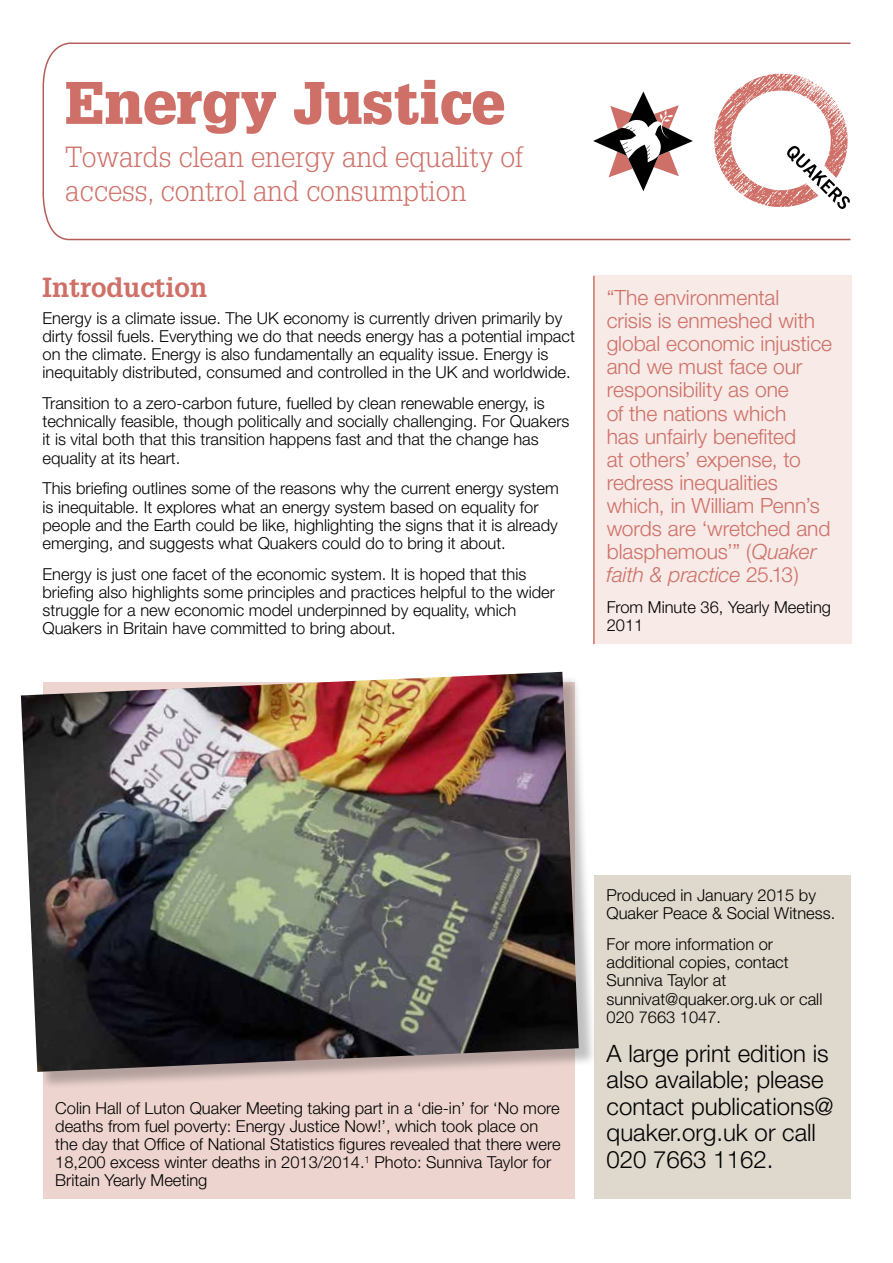
<style>
.page{position:relative;width:893px;height:1263px;background:#fff}
.page>*{position:absolute;margin:0;border:0;box-sizing:border-box;transform-origin:0 0}
.t1{font:900 58.5px "Glypha LT Std";color:#ce7067}
.t2{font:300 28.5px/34.2px "Glypha LT Std";color:#ce7067}
.t3{font:700 27px "Glypha";color:#ce7067}
.t4{font:300 24px/26.4px "Helvetica Neue";color:#000}
.t5{font:300 21px/23.1px "Helvetica Neue";color:#ce7067}
.t6{font:italic 300 21px "Helvetica Neue LT Std";letter-spacing:-.005em;color:#ce7067}
.t7{font:300 16.5px/18.1px "Helvetica Neue";color:#000}
.s1{font-family:"Helvetica Neue LT Std";font-style:italic}
.s2{font-family:"Helvetica Neue";font-style:normal}
</style>
<div class="page">
<div style="left:43px;top:681px;width:531px;height:517px;background:#edd4cf"></div>
<svg style="left:42px;top:42px;width:809px;height:199px"></svg>
<svg style="left:714px;top:74px;width:136px;height:135px"></svg>
<svg style="left:593px;top:92px;width:100px;height:99px"></svg>
<div style="left:594px;top:875px;width:256px;height:323px;background:#dfd8cc"></div>
<div style="left:594px;top:276px;width:257px;height:368px;background:#f7eae7"></div>
<hr style="left:593px;top:276px;width:2px;height:368px;background:#ce7067">
<div style="left:24px;top:675px;width:573px;height:415px;background:#000;opacity:.25"></div>
<img style="left:21px;top:672px;width:558px;height:400px">
<h1 class="t1" style="left:65px;top:68px;width:440px">Energy Justice</h1>
<h2 class="t2" style="left:65px;top:140px;width:459px">Towards clean energy and equality of access, control and consumption</h2>
<h3 class="t3" style="left:43px;top:271px;width:166px">Introduction</h3>
<p class="t7" style="left:43px;top:308px;width:534px">Energy is a climate issue. The UK economy is currently driven primarily by dirty fossil fuels. Everything we do that needs energy has a potential impact on the climate. Energy is also fundamentally an equality issue. Energy is inequitably distributed, consumed and controlled in the UK and worldwide.</p>
<p class="t7" style="left:43px;top:394px;width:528px">Transition to a zero-carbon future, fuelled by clean renewable energy, is technically feasible, though politically and socially challenging. For Quakers it is vital both that this transition happens fast and that the change has equality at its heart.</p>
<p class="t7" style="left:43px;top:479px;width:518px">This briefing outlines some of the reasons why the current energy system is inequitable. It explores what an energy system based on equality for people and the Earth could be like, highlighting the signs that it is already emerging, and suggests what Quakers could do to bring it about.</p>
<p class="t7" style="left:43px;top:564px;width:514px">Energy is just one facet of the economic system. It is hoped that this briefing also highlights some principles and practices helpful to the wider struggle for a new economic model underpinned by equality, which Quakers in Britain have committed to bring about.</p>
<p class="t5" style="left:607px;top:286px;width:227px">“The environmental<br>crisis is enmeshed with global economic injustice and we must face our responsibility as one<br>of the nations which<br>has unfairly benefited<br>at others’ expense, to redress inequalities which, in William Penn’s words are ‘wretched and blasphemous’” (<span class="s1">Quaker</span></p>
<p class="t6" style="left:607px;top:562px;width:194px">faith &amp; practice <span class="s2">25.13)</span></p>
<p class="t7" style="left:607px;top:598px;width:226px">From Minute 36, Yearly Meeting<br>2011</p>
<p class="t7" style="left:55px;top:1098px;width:507px">Colin Hall of Luton Quaker Meeting taking part in a ‘die-in’ for ‘No more deaths from fuel poverty: Energy Justice Now!’, which took place on the day that Office of National Statistics figures revealed that there were 18,200 excess winter deaths in 2013/2014.<sup>1</sup> Photo: Sunniva Taylor for Britain Yearly Meeting</p>
<p class="t7" style="left:607px;top:886px;width:230px">Produced in January 2015 by<br>Quaker Peace &amp; Social Witness.</p>
<p class="t7" style="left:607px;top:935px;width:217px">For more information or additional copies, contact<br>Sunniva Taylor at sunnivat@quaker.org.uk or call<br>020 7663 1047.</p>
<h3 class="t4" style="left:607px;top:1040px;width:229px">A large print edition is also available; please contact publications@ quaker.org.uk or call<br>020 7663 1162.</h3>
</div>
